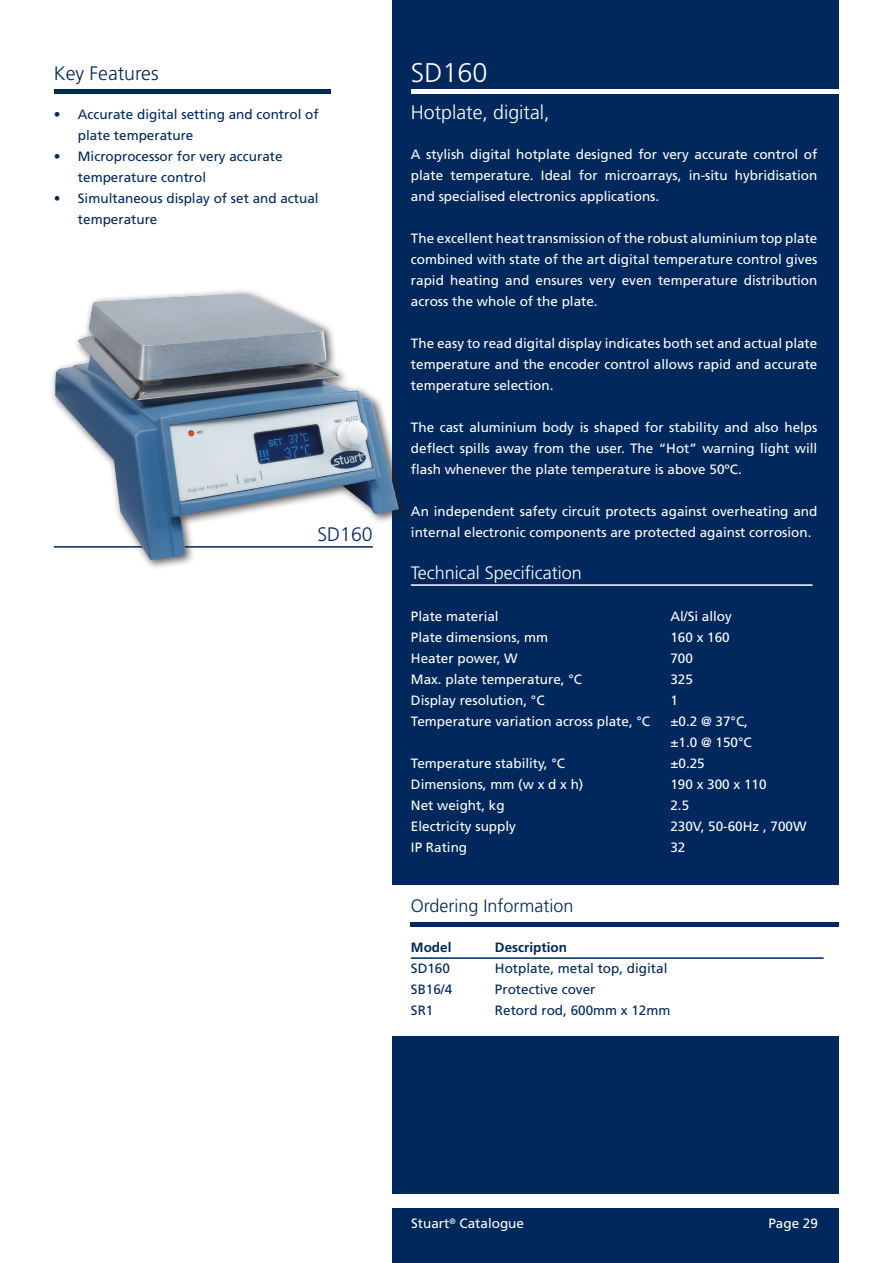
<style>
.page{position:relative;width:893px;height:1263px;background:#fff}
.page>*{position:absolute;margin:0;border:0;box-sizing:border-box;transform-origin:0 0}
.t1{font:300 27px "Frutiger";color:#fff}
.t2{font:300 19.5px "Frutiger";color:#fff}
.t3{font:300 19.5px "Frutiger";color:#00285c}
.t4{font:300 18px "Frutiger";color:#fff}
.t5{font:300 18px "Frutiger";color:#00285c}
.t6{font:13.5px/21px "Frutiger";color:#fff;text-align:justify}
.t7{font:13.5px/21px "Frutiger";color:#00285c}
.t8{font:700 13.5px "Frutiger";color:#00285c}
</style>
<div class="page">
<div style="left:392px;top:1209px;width:447px;height:54px;background:#00285c"></div>
<div style="left:392px;top:0;width:447px;height:884px;background:#00285c"></div>
<hr style="left:411px;top:89px;width:464px;height:4px;background:#fff">
<hr style="left:54px;top:89px;width:276px;height:4px;background:#00285c">
<hr style="left:411px;top:957px;width:413px;height:2px;background:#00285c">
<hr style="left:411px;top:922px;width:428px;height:4px;background:#00285c">
<div style="left:392px;top:1036px;width:447px;height:158px;background:#00285c"></div>
<hr style="left:411px;top:584px;width:402px;height:2px;background:#fff">
<div style="left:50px;top:288px;width:359px;height:282px;background:#231f20;opacity:.75"></div>
<img style="left:55px;top:293px;width:185px;height:108px">
<h2 class="t3" style="left:54px;top:62px;width:106px">Key Features</h2>
<p class="t7" style="left:78px;top:104px;width:242px;text-indent:-24px">• Accurate digital setting and control of plate temperature</p>
<p class="t7" style="left:78px;top:146px;width:206px;text-indent:-24px">• Microprocessor for very accurate temperature control</p>
<p class="t7" style="left:78px;top:188px;width:242px;text-indent:-24px">• Simultaneous display of set and actual temperature</p>
<h2 class="t3" style="left:318px;top:523px;width:57px">SD160</h2>
<h1 class="t1" style="left:411px;top:57px;width:78px">SD160</h1>
<h2 class="t2" style="left:411px;top:101px;width:140px">Hotplate, digital,</h2>
<p class="t6" style="left:411px;top:144px;width:408px">A stylish digital hotplate designed for very accurate control of plate temperature. Ideal for microarrays, in-situ hybridisation and specialised electronics applications.</p>
<p class="t6" style="left:411px;top:228px;width:408px">The excellent heat transmission of the robust aluminium top plate combined with state of the art digital temperature control gives rapid heating and ensures very even temperature distribution across the whole of the plate.</p>
<p class="t6" style="left:411px;top:333px;width:408px">The easy to read digital display indicates both set and actual plate temperature and the encoder control allows rapid and accurate temperature selection.</p>
<p class="t6" style="left:411px;top:417px;width:408px">The cast aluminium body is shaped for stability and also helps deflect spills away from the user. The “Hot” warning light will flash whenever the plate temperature is above 50ºC.</p>
<p class="t6" style="left:411px;top:501px;width:408px">An independent safety circuit protects against overheating and internal electronic components are protected against corrosion.</p>
<h3 class="t4" style="left:411px;top:563px;width:172px">Technical Specification</h3>
<p class="t6" style="left:411px;top:606px;width:89px">Plate material</p>
<p class="t6" style="left:670px;top:606px;width:63px">Al/Si alloy</p>
<p class="t6" style="left:411px;top:627px;width:139px">Plate dimensions, mm</p>
<p class="t6" style="left:670px;top:627px;width:61px">160 x 160</p>
<p class="t6" style="left:411px;top:648px;width:108px">Heater power, W</p>
<p class="t6" style="left:670px;top:648px;width:24px">700</p>
<p class="t6" style="left:411px;top:669px;width:173px">Max. plate temperature, °C</p>
<p class="t6" style="left:670px;top:669px;width:24px">325</p>
<p class="t6" style="left:411px;top:690px;width:135px">Display resolution, °C</p>
<p class="t6" style="left:670px;top:690px;width:9px">1</p>
<p class="t6" style="left:411px;top:711px;width:241px">Temperature variation across plate, °C</p>
<p class="t6" style="left:670px;top:711px;width:83px">±0.2 @ 37°C, ±1.0 @ 150°C</p>
<p class="t6" style="left:411px;top:753px;width:156px">Temperature stability, °C</p>
<p class="t6" style="left:670px;top:753px;width:36px">±0.25</p>
<p class="t6" style="left:411px;top:774px;width:174px">Dimensions, mm (w x d x h)</p>
<p class="t6" style="left:670px;top:774px;width:98px">190 x 300 x 110</p>
<p class="t6" style="left:411px;top:795px;width:95px">Net weight, kg</p>
<p class="t6" style="left:670px;top:795px;width:20px">2.5</p>
<p class="t6" style="left:411px;top:816px;width:107px">Electricity supply</p>
<p class="t6" style="left:670px;top:816px;width:138px">230V, 50-60Hz , 700W</p>
<p class="t6" style="left:411px;top:837px;width:58px">IP Rating</p>
<p class="t6" style="left:670px;top:837px;width:17px">32</p>
<h3 class="t5" style="left:411px;top:896px;width:164px">Ordering Information</h3>
<p class="t8" style="left:411px;top:939px;width:42px">Model</p>
<p class="t8" style="left:495px;top:939px;width:73px">Description</p>
<p class="t7" style="left:411px;top:958px;width:41px">SD160</p>
<p class="t7" style="left:495px;top:958px;width:174px">Hotplate, metal top, digital</p>
<p class="t7" style="left:411px;top:979px;width:43px">SB16/4</p>
<p class="t7" style="left:495px;top:979px;width:102px">Protective cover</p>
<p class="t7" style="left:411px;top:1000px;width:24px">SR1</p>
<p class="t7" style="left:495px;top:1000px;width:177px">Retord rod, 600mm x 12mm</p>
<p class="t6" style="left:411px;top:1213px;width:114px">Stuart<sup>®</sup> Catalogue</p>
<p class="t6" style="left:768px;top:1213px;width:51px">Page 29</p>
</div>
